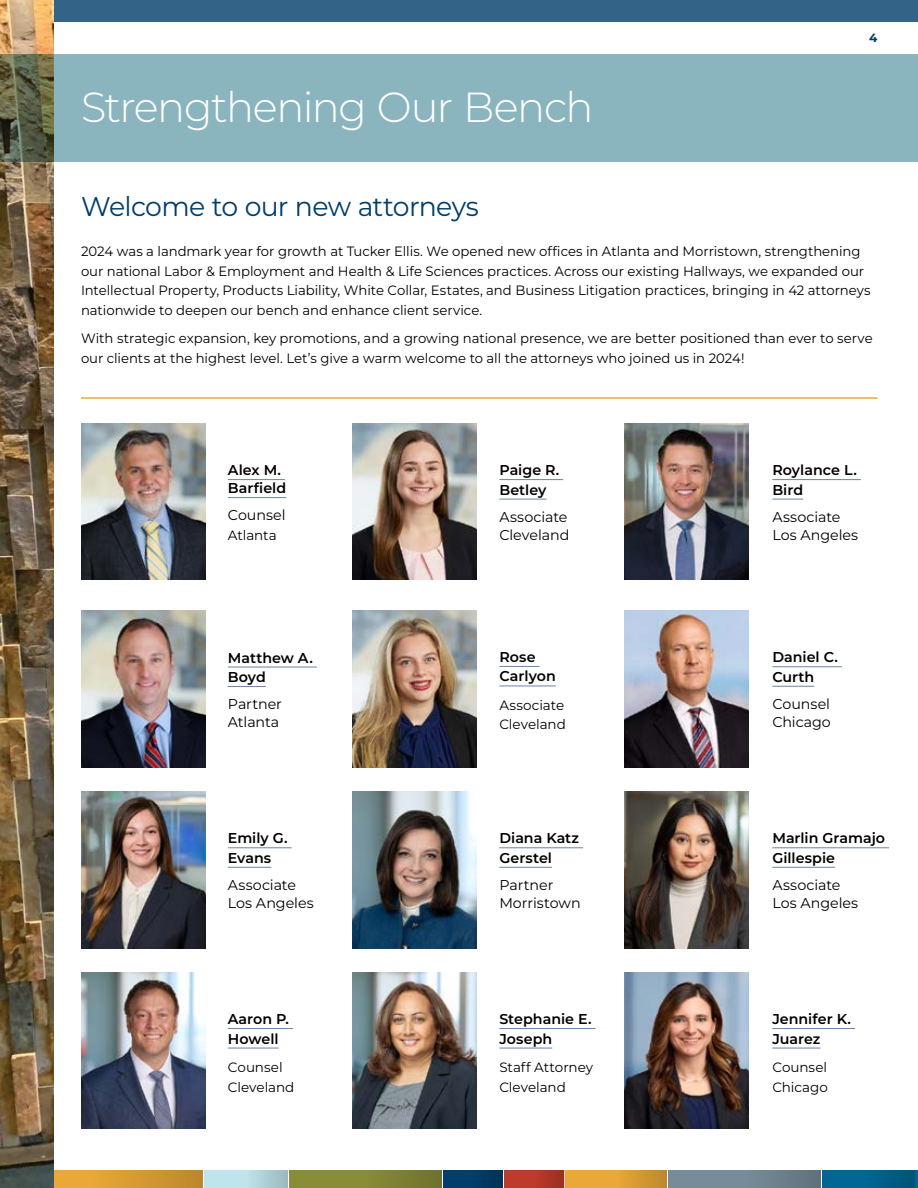
<style>
.page{position:relative;width:918px;height:1188px;background:#fff}
.page>*{position:absolute;margin:0;border:0;box-sizing:border-box;transform-origin:0 0}
.t1{font:300 42px "Montserrat";letter-spacing:-.03em;color:#fff}
.t2{font:27px "Montserrat";letter-spacing:-.025em;color:#003e6b}
.t3{font:600 14.25px/19.5px "Montserrat";color:#000}
.t4{font:14.25px/18px "Montserrat";color:#000}
.t5{font:13.5px/19.5px "Montserrat";color:#000}
.t6{font:700 12px "Montserrat";color:#003e6b}
</style>
<div class="page">
<div style="left:0;top:1170px;width:202px;height:18px;background:#e9a837"></div>
<div style="left:91px;top:1170px;width:111px;height:18px;background:linear-gradient(to right,#e9a837,#bc872c)"></div>
<div style="left:289px;top:1170px;width:153px;height:18px;background:#888d38"></div>
<div style="left:669px;top:1170px;width:152px;height:18px;background:#768d99"></div>
<div style="left:204px;top:1170px;width:84px;height:18px;background:#bee5eb"></div>
<div style="left:823px;top:1170px;width:95px;height:18px;background:#006795"></div>
<div style="left:443px;top:1170px;width:60px;height:18px;background:#003e6b"></div>
<div style="left:504px;top:1170px;width:60px;height:18px;background:#bc3b2a"></div>
<div style="left:566px;top:1170px;width:101px;height:18px;background:#e9a837"></div>
<div style="left:246px;top:1170px;width:42px;height:18px;background:linear-gradient(to right,#bee5eb,#9ababf)"></div>
<div style="left:366px;top:1170px;width:76px;height:18px;background:linear-gradient(to right,#888c38,#6e722d)"></div>
<div style="left:473px;top:1170px;width:30px;height:18px;background:#003760"></div>
<svg style="left:543px;top:1170px;width:21px;height:18px"></svg>
<div style="left:617px;top:1170px;width:50px;height:18px;background:linear-gradient(to right,#e9a836,#bd882c)"></div>
<div style="left:745px;top:1170px;width:76px;height:18px;background:linear-gradient(to right,#768d99,#5f727c)"></div>
<div style="left:864px;top:1170px;width:50px;height:18px;background:linear-gradient(to right,#006694,#005479)"></div>
<div style="left:0;top:0;width:918px;height:22px;background:#336488"></div>
<img style="left:0;top:0;width:54px;height:1188px">
<div style="left:0;top:54px;width:918px;height:108px;background:#8ab5be"></div>
<img style="left:624px;top:423px;width:124px;height:157px">
<img style="left:81px;top:610px;width:125px;height:157px">
<hr style="left:772px;top:479px;width:89px;height:1px;background:#6a84a6">
<hr style="left:772px;top:499px;width:31px;height:1px;background:#6a84a6">
<hr style="left:228px;top:667px;width:89px;height:1px;background:#6a84a6">
<hr style="left:228px;top:686px;width:38px;height:1px;background:#6a84a6">
<img style="left:352px;top:610px;width:125px;height:157px">
<hr style="left:499px;top:666px;width:40px;height:1px;background:#6a84a6">
<hr style="left:499px;top:686px;width:57px;height:1px;background:#6a84a6">
<img style="left:624px;top:610px;width:124px;height:157px">
<img style="left:81px;top:791px;width:125px;height:157px">
<img style="left:81px;top:972px;width:125px;height:157px">
<hr style="left:772px;top:666px;width:70px;height:1px;background:#6a84a6">
<hr style="left:772px;top:686px;width:42px;height:1px;background:#6a84a6">
<hr style="left:228px;top:847px;width:64px;height:1px;background:#6a84a6">
<hr style="left:228px;top:867px;width:43px;height:1px;background:#6a84a6">
<hr style="left:228px;top:1028px;width:65px;height:1px;background:#6a84a6">
<hr style="left:228px;top:1048px;width:51px;height:1px;background:#6a84a6">
<hr style="left:228px;top:479px;width:57px;height:1px;background:#6a84a6">
<hr style="left:228px;top:497px;width:58px;height:1px;background:#6a84a6">
<img style="left:81px;top:423px;width:125px;height:157px">
<hr style="left:499px;top:479px;width:64px;height:1px;background:#6a84a6">
<hr style="left:499px;top:499px;width:48px;height:1px;background:#6a84a6">
<img style="left:352px;top:423px;width:125px;height:157px">
<hr style="left:499px;top:847px;width:84px;height:1px;background:#6a84a6">
<hr style="left:499px;top:867px;width:53px;height:1px;background:#6a84a6">
<hr style="left:499px;top:1028px;width:97px;height:1px;background:#6a84a6">
<hr style="left:499px;top:1048px;width:53px;height:1px;background:#6a84a6">
<img style="left:352px;top:791px;width:125px;height:157px">
<img style="left:352px;top:972px;width:125px;height:157px">
<hr style="left:772px;top:847px;width:117px;height:1px;background:#6a84a6">
<hr style="left:772px;top:867px;width:63px;height:1px;background:#6a84a6">
<hr style="left:772px;top:1028px;width:83px;height:1px;background:#6a84a6">
<hr style="left:772px;top:1048px;width:49px;height:1px;background:#6a84a6">
<img style="left:624px;top:791px;width:124px;height:157px">
<img style="left:624px;top:972px;width:124px;height:157px">
<hr style="left:81px;top:397px;width:797px;height:2px;background:#e9a837">
<h1 class="t1" style="left:81px;top:78px;width:514px">Strengthening Our Bench</h1>
<p class="t6" style="left:869px;top:29px;width:10px">4</p>
<h2 class="t2" style="left:81px;top:188px;width:399px">Welcome to our new attorneys</h2>
<p class="t5" style="left:81px;top:241px;width:791px">2024 was a landmark year for growth at Tucker Ellis. We opened new offices in Atlanta and Morristown, strengthening our national Labor &amp; Employment and Health &amp; Life Sciences practices. Across our existing Hallways, we expanded our Intellectual Property, Products Liability, White Collar, Estates, and Business Litigation practices, bringing in 42 attorneys nationwide to deepen our bench and enhance client service.</p>
<p class="t5" style="left:81px;top:328px;width:793px">With strategic expansion, key promotions, and a growing national presence, we are better positioned than ever to serve our clients at the highest level. Let’s give a warm welcome to all the attorneys who joined us in 2024!</p>
<p class="t3" style="left:228px;top:460px;width:60px;line-height:18px">Alex M.<br>Barfield</p>
<p class="t4" style="left:228px;top:506px;width:59px">Counsel</p>
<p class="t5" style="left:228px;top:525px;width:50px">Atlanta</p>
<p class="t3" style="left:228px;top:647px;width:87px">Matthew A.<br>Boyd</p>
<p class="t4" style="left:228px;top:694px;width:56px">Partner<br>Atlanta</p>
<p class="t3" style="left:228px;top:828px;width:61px">Emily G.<br>Evans</p>
<p class="t4" style="left:228px;top:875px;width:87px">Associate<br>Los Angeles</p>
<p class="t3" style="left:228px;top:1009px;width:63px">Aaron P.<br>Howell</p>
<p class="t5" style="left:228px;top:1057px;width:68px">Counsel<br>Cleveland</p>
<p class="t3" style="left:499px;top:460px;width:62px">Paige R.<br>Betley</p>
<p class="t4" style="left:499px;top:507px;width:72px">Associate<br>Cleveland</p>
<p class="t3" style="left:499px;top:647px;width:58px">Rose<br>Carlyon</p>
<p class="t5" style="left:499px;top:695px;width:68px">Associate<br>Cleveland</p>
<p class="t3" style="left:499px;top:828px;width:81px">Diana Katz<br>Gerstel</p>
<p class="t4" style="left:499px;top:875px;width:83px">Partner<br>Morristown</p>
<p class="t3" style="left:499px;top:1009px;width:94px">Stephanie E.<br>Joseph</p>
<p class="t5" style="left:499px;top:1057px;width:95px">Staff Attorney<br>Cleveland</p>
<p class="t3" style="left:772px;top:460px;width:86px">Roylance L.<br>Bird</p>
<p class="t4" style="left:772px;top:507px;width:87px">Associate<br>Los Angeles</p>
<p class="t3" style="left:772px;top:647px;width:67px">Daniel C.<br>Curth</p>
<p class="t4" style="left:772px;top:694px;width:60px">Counsel<br>Chicago</p>
<p class="t3" style="left:772px;top:828px;width:114px">Marlin Gramajo<br>Gillespie</p>
<p class="t4" style="left:772px;top:875px;width:87px">Associate<br>Los Angeles</p>
<p class="t3" style="left:772px;top:1009px;width:80px">Jennifer K.<br>Juarez</p>
<p class="t5" style="left:772px;top:1057px;width:57px">Counsel<br>Chicago</p>
</div>
